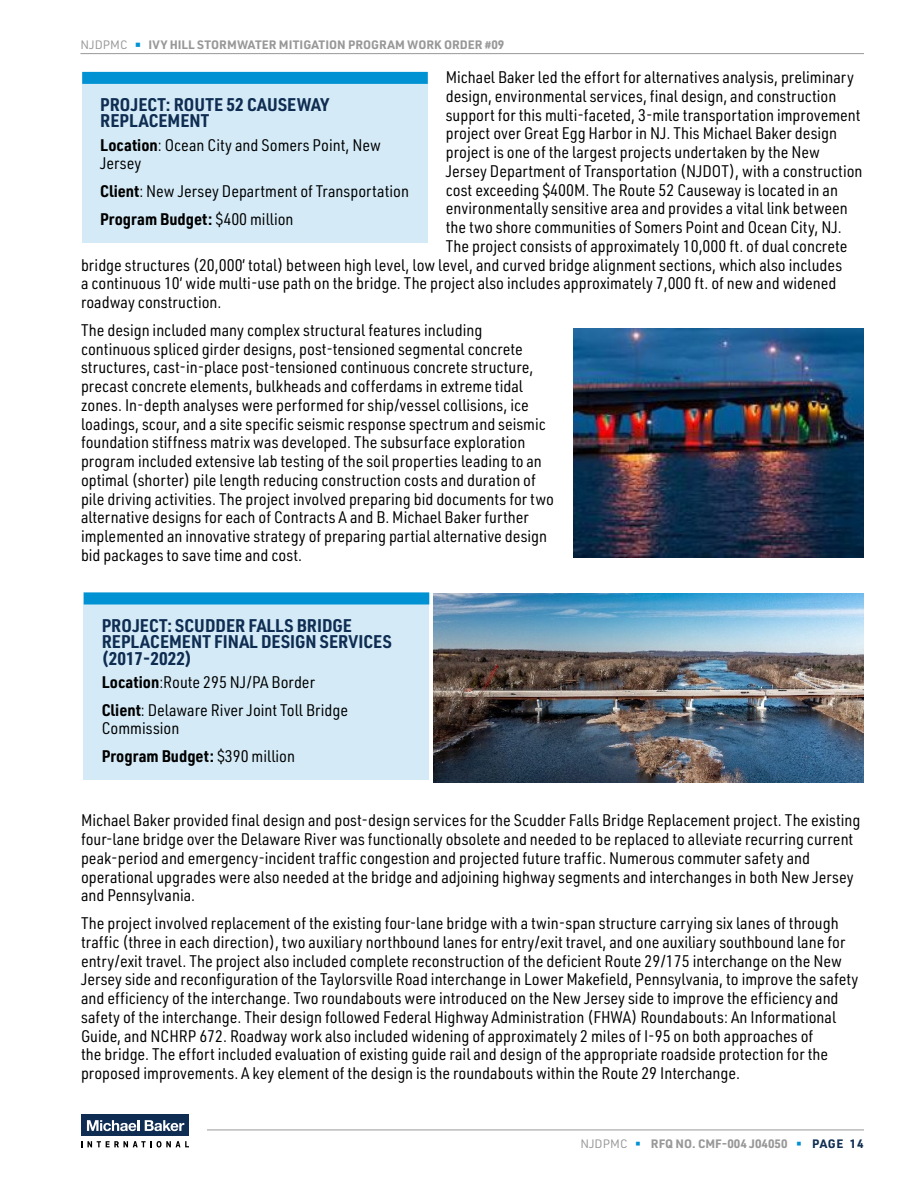
<style>
.page{position:relative;width:918px;height:1188px;background:#fff}
.page>*{position:absolute;margin:0;border:0;box-sizing:border-box;transform-origin:0 0}
.t1{font:700 18px/16.5px "URWDIN Semi Cond";color:#0f2d52}
.t2{font:16.5px/18.8px "URWDIN Semi Cond";color:#000}
.t3{font:700 12px "URWDIN";color:#989899}
.s1{font-weight:400}
.s2{color:#0092d2}
.s3{font-weight:700}
.s4{font-weight:400;color:#0092d2}
.s5{color:#0f2d52}
</style>
<div class="page">
<hr style="left:80px;top:53px;width:784px;height:1px;background:#989899">
<hr style="left:207px;top:1130px;width:657px;height:1px;background:#989899">
<div style="left:81px;top:1115px;width:108px;height:21px;background:#0f2d52"></div>
<svg style="left:81px;top:1141px;width:108px;height:7px"></svg>
<svg style="left:87px;top:1120px;width:52px;height:11px"></svg>
<svg style="left:145px;top:1120px;width:39px;height:11px"></svg>
<div style="left:82px;top:72px;width:346px;height:171px;background:#d4ebf7"></div>
<div style="left:82px;top:72px;width:346px;height:12px;background:#0092d2"></div>
<img style="left:573px;top:329px;width:291px;height:229px">
<div style="left:84px;top:592px;width:345px;height:188px;background:#d4ebf7"></div>
<div style="left:84px;top:592px;width:345px;height:12px;background:#0092d2"></div>
<img style="left:433px;top:594px;width:431px;height:188px">
<p class="t3" style="left:80px;top:37px;width:425px"><span class="s1">NJDPMC</span> <span class="s2">▬</span> IVY HILL STORMWATER MITIGATION PROGRAM WORK ORDER #09</p>
<p class="t2" style="left:446px;top:68px;width:410px">Michael Baker led the effort for alternatives analysis, preliminary</p>
<p class="t2" style="left:446px;top:86px;width:392px">design, environmental services, final design, and construction</p>
<p class="t2" style="left:446px;top:105px;width:416px">support for this multi-faceted, 3-mile transportation improvement</p>
<p class="t2" style="left:446px;top:124px;width:393px">project over Great Egg Harbor in NJ. This Michael Baker design</p>
<p class="t2" style="left:446px;top:142px;width:376px">project is one of the largest projects undertaken by the New</p>
<p class="t2" style="left:446px;top:161px;width:418px">Jersey Department of Transportation (NJDOT), with a construction</p>
<p class="t2" style="left:446px;top:180px;width:394px">cost exceeding $400M. The Route 52 Causeway is located in an</p>
<p class="t2" style="left:446px;top:199px;width:403px">environmentally sensitive area and provides a vital link between</p>
<p class="t2" style="left:446px;top:217px;width:397px">the two shore communities of Somers Point and Ocean City, NJ.</p>
<p class="t2" style="left:446px;top:236px;width:403px">The project consists of approximately 10,000 ft. of dual concrete</p>
<p class="t2" style="left:81px;top:255px;width:763px">bridge structures (20,000’ total) between high level, low level, and curved bridge alignment sections, which also includes</p>
<p class="t2" style="left:81px;top:274px;width:757px">a continuous 10’ wide multi-use path on the bridge. The project also includes approximately 7,000 ft. of new and widened</p>
<p class="t2" style="left:81px;top:292px;width:142px">roadway construction.</p>
<p class="t2" style="left:81px;top:320px;width:474px">The design included many complex structural features including continuous spliced girder designs, post-tensioned segmental concrete structures, cast-in-place post-tensioned continuous concrete structure, precast concrete elements, bulkheads and cofferdams in extreme tidal zones. In-depth analyses were performed for ship/vessel collisions, ice loadings, scour, and a site specific seismic response spectrum and seismic foundation stiffness matrix was developed. The subsurface exploration program included extensive lab testing of the soil properties leading to an optimal (shorter) pile length reducing construction costs and duration of pile driving activities. The project involved preparing bid documents for two alternative designs for each of Contracts A and B. Michael Baker further implemented an innovative strategy of preparing partial alternative design bid packages to save time and cost.</p>
<p class="t1" style="left:100px;top:95px;width:231px">PROJECT: ROUTE 52 CAUSEWAY<br>REPLACEMENT</p>
<p class="t2" style="left:100px;top:135px;width:282px"><span class="s3">Location</span>: Ocean City and Somers Point, New<br>Jersey</p>
<p class="t2" style="left:100px;top:177px;width:310px;line-height:27.8px"><span class="s3">Client</span>: New Jersey Department of Transportation<br><span class="s3">Program Budget:</span> $400 million</p>
<p class="t1" style="left:102px;top:616px;width:292px">PROJECT: SCUDDER FALLS BRIDGE<br>REPLACEMENT FINAL DESIGN SERVICES (2017-2022)</p>
<p class="t2" style="left:102px;top:668px;width:248px;line-height:27.8px"><span class="s3">Location</span>:Route 295 NJ/PA Border<br><span class="s3">Client</span>: Delaware River Joint Toll Bridge</p>
<p class="t2" style="left:102px;top:714px;width:195px;line-height:27.8px">Commission<br><span class="s3">Program Budget:</span> $390 million</p>
<p class="t2" style="left:81px;top:811px;width:781px">Michael Baker provided final design and post-design services for the Scudder Falls Bridge Replacement project. The existing four-lane bridge over the Delaware River was functionally obsolete and needed to be replaced to alleviate recurring current peak-period and emergency-incident traffic congestion and projected future traffic. Numerous commuter safety and operational upgrades were also needed at the bridge and adjoining highway segments and interchanges in both New Jersey and Pennsylvania.</p>
<p class="t2" style="left:81px;top:913px;width:779px">The project involved replacement of the existing four-lane bridge with a twin-span structure carrying six lanes of through traffic (three in each direction), two auxiliary northbound lanes for entry/exit travel, and one auxiliary southbound lane for entry/exit travel. The project also included complete reconstruction of the deficient Route 29/175 interchange on the New Jersey side and reconfiguration of the Taylorsville Road interchange in Lower Makefield, Pennsylvania, to improve the safety and efficiency of the interchange. Two roundabouts were introduced on the New Jersey side to improve the efficiency and safety of the interchange. Their design followed Federal Highway Administration (FHWA) Roundabouts: An Informational Guide, and NCHRP 672. Roadway work also included widening of approximately 2 miles of I-95 on both approaches of<br>the bridge. The effort included evaluation of existing guide rail and design of the appropriate roadside protection for the proposed improvements. A key element of the design is the roundabouts within the Route 29 Interchange.</p>
<p class="t3" style="left:580px;top:1135px;width:285px"><span class="s1">NJDPMC</span> <span class="s4">▬</span> RFQ NO. CMF-004 J04050 <span class="s4">▬</span> <span class="s5">PAGE 14</span></p>
</div>
